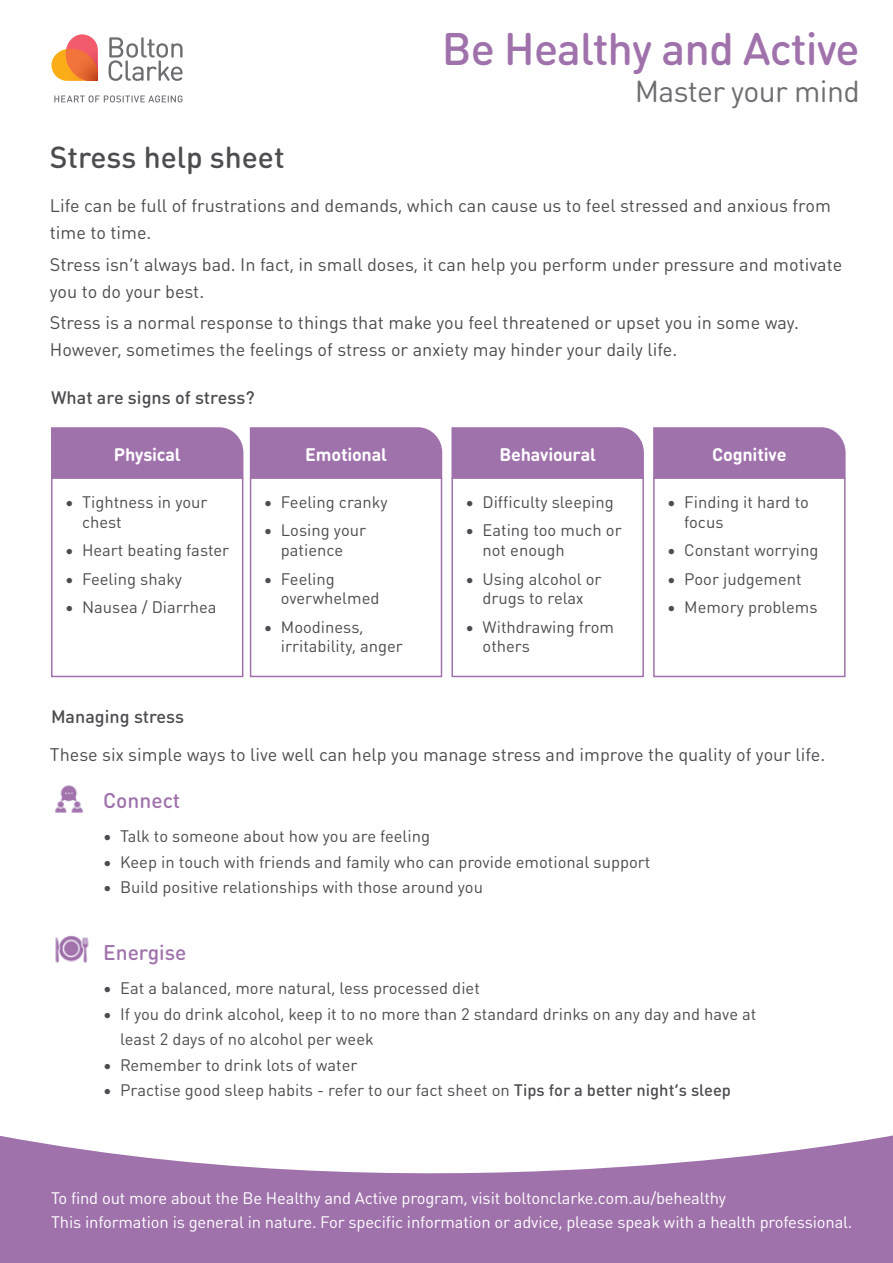
<style>
.page{position:relative;width:893px;height:1263px;background:#fff}
.page>*{position:absolute;margin:0;border:0;box-sizing:border-box;transform-origin:0 0}
.t1{font:500 45px "DIN Round OT";letter-spacing:-.02em;color:#a072ac}
.t2{font:500 30px "DIN Round OT";color:#4d4d4f}
.t3{font:30px "DIN Round OT";letter-spacing:-.02em;color:#6d6e71}
.t4{font:500 21px "DIN Round OT";color:#a072ac}
.t5{font:18px/27px "DIN Round OT";color:#4d4d4f}
.t6{font:700 18px "DIN Round OT";letter-spacing:-.01em;color:#fff}
.t7{font:500 18px "DIN Round OT";color:#4d4d4f}
.t8{font:16.5px/19.8px "DIN Round OT";color:#4d4d4f}
.t9{font:16.5px/24px "DIN Round OT";letter-spacing:-.01em;color:#fff}
.s1{font-weight:500}
</style>
<div class="page">
<svg style="left:0;top:1135px;width:893px;height:128px;fill:#a072ac"></svg>
<img style="left:55px;top:785px;width:28px;height:28px">
<svg style="left:51px;top:34px;width:132px;height:68px"></svg>
<div style="left:51px;top:427px;width:192px;height:50px;background:#a072ac"></div>
<div style="left:51px;top:477px;width:192px;height:200px;border:2px solid #a072ac"></div>
<div style="left:250px;top:477px;width:192px;height:200px;border:2px solid #a072ac"></div>
<div style="left:451px;top:477px;width:193px;height:200px;border:2px solid #a072ac"></div>
<div style="left:653px;top:477px;width:193px;height:200px;border:2px solid #a072ac"></div>
<div style="left:250px;top:427px;width:192px;height:52px;background:#a072ac"></div>
<div style="left:451px;top:427px;width:193px;height:52px;background:#a072ac"></div>
<div style="left:653px;top:427px;width:193px;height:52px;background:#a072ac"></div>
<img style="left:55px;top:935px;width:34px;height:28px">
<h1 class="t1" style="left:442px;top:20px;width:419px">Be Healthy and Active</h1>
<h2 class="t3" style="left:635px;top:73px;width:227px">Master your mind</h2>
<h2 class="t2" style="left:50px;top:138px;width:236px">Stress help sheet</h2>
<p class="t5" style="left:50px;top:192px;width:782px">Life can be full of frustrations and demands, which can cause us to feel stressed and anxious from time to time.</p>
<p class="t5" style="left:50px;top:250px;width:794px">Stress isn’t always bad. In fact, in small doses, it can help you perform under pressure and motivate you to do your best.</p>
<p class="t5" style="left:50px;top:309px;width:751px">Stress is a normal response to things that make you feel threatened or upset you in some way.<br>However, sometimes the feelings of stress or anxiety may hinder your daily life.</p>
<p class="t7" style="left:51px;top:386px;width:205px">What are signs of stress?</p>
<p class="t6" style="left:114px;top:443px;width:68px">Physical</p>
<p class="t6" style="left:305px;top:443px;width:83px">Emotional</p>
<p class="t6" style="left:499px;top:443px;width:98px">Behavioural</p>
<p class="t6" style="left:712px;top:443px;width:76px">Cognitive</p>
<p class="t8" style="left:82px;top:492px;width:127px;text-indent:-17px">• Tightness in your chest</p>
<p class="t8" style="left:65px;top:540px;width:166px">• Heart beating faster</p>
<p class="t8" style="left:65px;top:568px;width:118px">• Feeling shaky</p>
<p class="t8" style="left:65px;top:597px;width:153px">• Nausea / Diarrhea</p>
<p class="t7" style="left:51px;top:705px;width:135px">Managing stress</p>
<p class="t8" style="left:264px;top:492px;width:125px">• Feeling cranky</p>
<p class="t8" style="left:264px;top:520px;width:104px;text-align:center">• Losing your patience</p>
<p class="t8" style="left:281px;top:568px;width:100px;text-indent:-17px">• Feeling overwhelmed</p>
<p class="t8" style="left:281px;top:616px;width:123px;text-indent:-17px">• Moodiness, irritability, anger</p>
<p class="t8" style="left:465px;top:492px;width:150px">• Difficulty sleeping</p>
<p class="t8" style="left:483px;top:520px;width:141px;text-indent:-17px">• Eating too much or not enough</p>
<p class="t8" style="left:465px;top:568px;width:138px;text-align:center">• Using alcohol or drugs to relax</p>
<p class="t8" style="left:483px;top:616px;width:133px;text-indent:-17px">• Withdrawing from others</p>
<p class="t8" style="left:684px;top:492px;width:126px;text-indent:-17px">• Finding it hard to focus</p>
<p class="t8" style="left:667px;top:540px;width:153px">• Constant worrying</p>
<p class="t8" style="left:667px;top:568px;width:136px">• Poor judgement</p>
<p class="t8" style="left:667px;top:597px;width:152px">• Memory problems</p>
<p class="t5" style="left:50px;top:740px;width:777px">These six simple ways to live well can help you manage stress and improve the quality of your life.</p>
<p class="t4" style="left:103px;top:787px;width:79px">Connect</p>
<p class="t8" style="left:103px;top:826px;width:328px">• Talk to someone about how you are feeling</p>
<p class="t8" style="left:103px;top:851px;width:549px">• Keep in touch with friends and family who can provide emotional support</p>
<p class="t8" style="left:103px;top:877px;width:381px">• Build positive relationships with those around you</p>
<p class="t4" style="left:103px;top:939px;width:85px">Energise</p>
<p class="t8" style="left:103px;top:978px;width:378px">• Eat a balanced, more natural, less processed diet</p>
<p class="t8" style="left:120px;top:1001px;width:638px;line-height:25.5px;text-indent:-17px">• If you do drink alcohol, keep it to no more than 2 standard drinks on any day and have at least 2 days of no alcohol per week</p>
<p class="t8" style="left:103px;top:1054px;width:256px">• Remember to drink lots of water</p>
<p class="t8" style="left:103px;top:1080px;width:629px">• Practise good sleep habits - refer to our fact sheet on <span class="s1">Tips for a better night’s sleep</span></p>
<p class="t9" style="left:51px;top:1186px;width:803px">To find out more about the Be Healthy and Active program, visit boltonclarke.com.au/behealthy<br>This information is general in nature. For specific information or advice, please speak with a health professional.</p>
</div>
